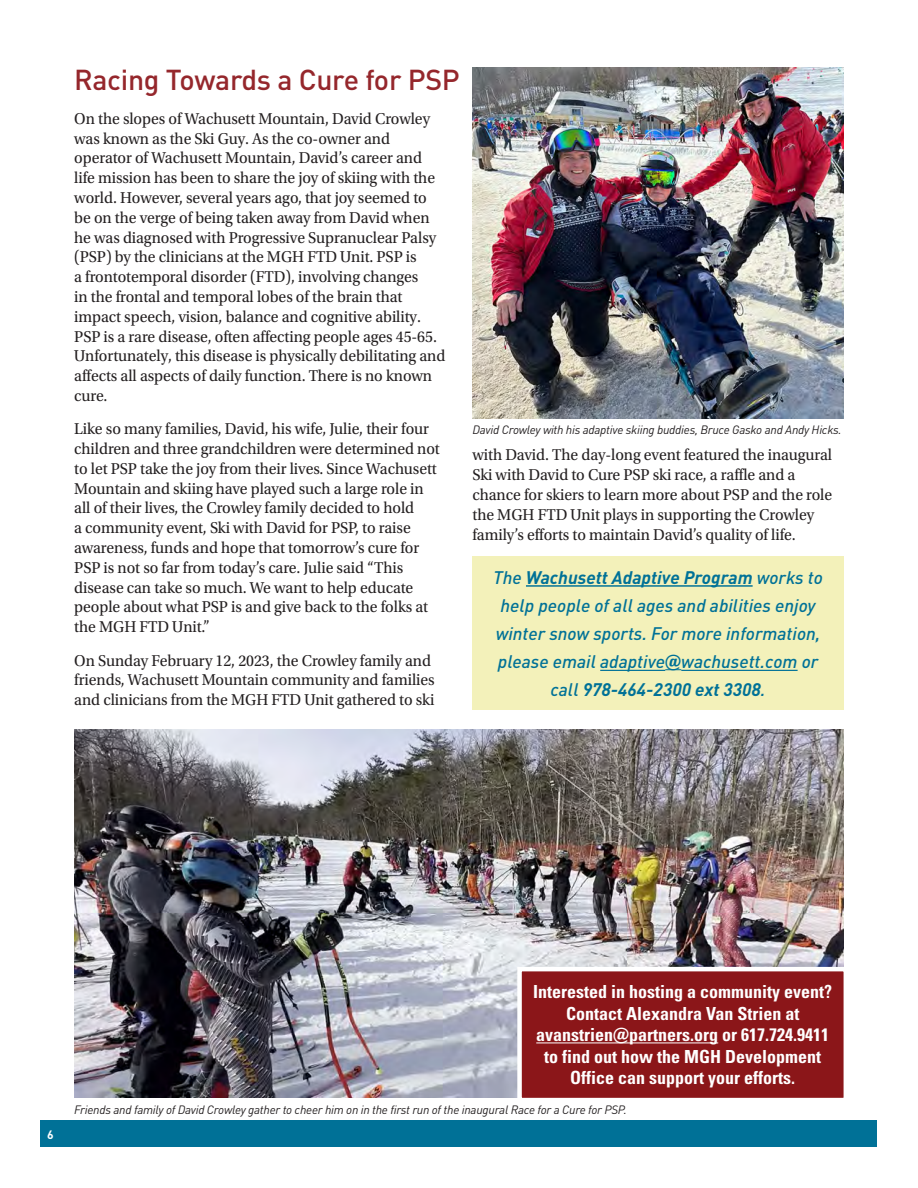
<style>
.page{position:relative;width:918px;height:1188px;background:#fff}
.page>*{position:absolute;margin:0;border:0;box-sizing:border-box;transform-origin:0 0}
.t1{font:500 28.5px "DIN Pro";letter-spacing:-.01em;color:#95272c}
.t2{font:italic 500 18px/28px "DIN Pro";color:#007197;text-align:center}
.t3{font:700 condensed 18px/21.6px "Univers LT Pro";color:#fff;text-align:center}
.t4{font:16.5px/19.8px "Utopia Std";letter-spacing:-.005em;color:#231f20;scale:.96 1}
.t5{font:italic 12px "DIN Pro";letter-spacing:-.02em;color:#231f20}
.t6{font:700 12px "DIN Pro";color:#fff}
.s1{font-weight:700}
.s2{font-family:"Univers LT Pro";font-weight:700;font-style:normal;font-stretch:condensed}
</style>
<div class="page">
<div style="left:40px;top:1120px;width:838px;height:28px;background:#007197"></div>
<div style="left:472px;top:556px;width:372px;height:154px;background:#f3f1ba"></div>
<hr style="left:526px;top:585px;width:227px;height:2px;background:#007197">
<hr style="left:600px;top:670px;width:65px;height:1px;background:#007197">
<svg style="left:665px;top:669px;width:16px;height:1px"></svg>
<hr style="left:681px;top:670px;width:117px;height:1px;background:#007197">
<img style="left:472px;top:68px;width:372px;height:350px">
<img style="left:74px;top:729px;width:770px;height:369px">
<div style="left:520px;top:969px;width:326px;height:131px;background:#8b1619"></div>
<hr style="left:536px;top:1042px;width:182px;height:1px;background:#fff">
<div style="left:517px;top:967px;width:331px;height:135px;border:4px solid #fff"></div>
<h1 class="t1" style="left:74px;top:58px;width:387px">Racing Towards a Cure for PSP</h1>
<p class="t4" style="left:74px;top:109px;width:388px">On the slopes of Wachusett Mountain, David Crowley was known as the Ski Guy. As the co-owner and operator of Wachusett Mountain, David’s career and life mission has been to share the joy of skiing with the world. However, several years ago, that joy seemed to be on the verge of being taken away from David when he was diagnosed with Progressive Supranuclear Palsy (PSP) by the clinicians at the MGH FTD Unit. PSP is<br>a frontotemporal disorder (FTD), involving changes<br>in the frontal and temporal lobes of the brain that impact speech, vision, balance and cognitive ability.<br>PSP is a rare disease, often affecting people ages 45-65.<br>Unfortunately, this disease is physically debilitating and affects all aspects of daily function. There is no known cure.</p>
<p class="t4" style="left:74px;top:419px;width:382px">Like so many families, David, his wife, Julie, their four children and three grandchildren were determined not to let PSP take the joy from their lives. Since Wachusett Mountain and skiing have played such a large role in all of their lives, the Crowley family decided to hold<br>a community event, Ski with David for PSP, to raise awareness, funds and hope that tomorrow’s cure for PSP is not so far from today’s care. Julie said “This disease can take so much. We want to help educate people about what PSP is and give back to the folks at the MGH FTD Unit.”</p>
<p class="t4" style="left:74px;top:651px;width:377px">On Sunday February 12, 2023, the Crowley family and friends, Wachusett Mountain community and families and clinicians from the MGH FTD Unit gathered to ski</p>
<p class="t5" style="left:472px;top:421px;width:371px">David Crowley with his adaptive skiing buddies, Bruce Gasko and Andy Hicks.</p>
<p class="t4" style="left:472px;top:445px;width:376px">with David. The day-long event featured the inaugural Ski with David to Cure PSP ski race, a raffle and a chance for skiers to learn more about PSP and the role the MGH FTD Unit plays in supporting the Crowley family’s efforts to maintain David’s quality of life.</p>
<p class="t2" style="left:493px;top:562px;width:331px">The <span class="s1">Wachusett Adaptive Program</span> works to help people of all ages and abilities enjoy winter snow sports. For more information, please email adaptive<span class="s2">@</span>wachusett.com or call <span class="s1">978-464-2300 ext 3308</span>.</p>
<p class="t6" style="left:47px;top:1125px;width:8px">6</p>
<p class="t3" style="left:533px;top:980px;width:300px">Interested in hosting a community event?<br>Contact Alexandra Van Strien at avanstrien@partners.org or 617.724.9411 to find out how the MGH Development Office can support your efforts.</p>
<p class="t5" style="left:74px;top:1100px;width:554px">Friends and family of David Crowley gather to cheer him on in the first run of the inaugural Race for a Cure for PSP.</p>
</div>
